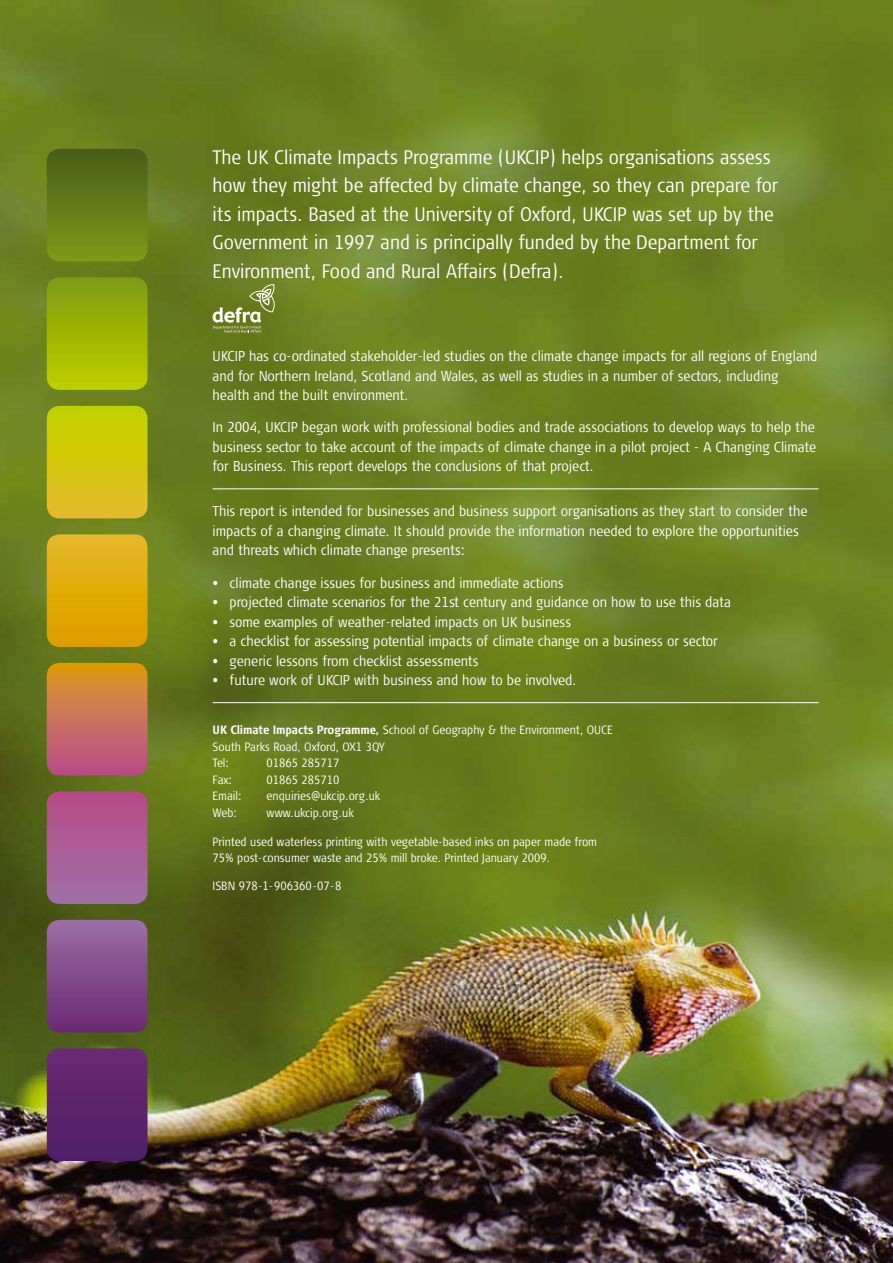
<style>
.page{position:relative;width:893px;height:1263px;background:#fff}
.page>*{position:absolute;margin:0;border:0;box-sizing:border-box;transform-origin:0 0}
.t1{font:300 19.5px/28.5px "Signa Cond Column";color:#fff}
.t2{font:300 14.25px/19.5px "Signa Cond Column";color:#fff}
.t3{font:300 12px/16.5px "Signa Cond Column";color:#fff}
.s1{font-weight:700}
</style>
<div class="page">
<img style="left:0;top:0;width:893px;height:1263px">
<hr style="left:213px;top:488px;width:606px;height:1px;background:#fff">
<hr style="left:213px;top:702px;width:606px;height:1px;background:#fff">
<svg style="left:213px;top:285px;width:61px;height:47px;background:#849448"></svg>
<svg style="left:47px;top:920px;width:101px;height:112px;background:#824b89"></svg>
<svg style="left:47px;top:1048px;width:101px;height:113px;background:#5c246b"></svg>
<svg style="left:47px;top:534px;width:101px;height:113px;background:#dfaa0e"></svg>
<svg style="left:47px;top:791px;width:101px;height:113px;background:#a95d93"></svg>
<svg style="left:47px;top:663px;width:101px;height:112px;background:#c87354"></svg>
<svg style="left:47px;top:406px;width:101px;height:112px;background:#d1c50f"></svg>
<svg style="left:47px;top:277px;width:101px;height:113px;background:#9db306"></svg>
<svg style="left:47px;top:149px;width:101px;height:112px;background:#627a19"></svg>
<p class="t1" style="left:213px;top:143px;width:567px">The UK Climate Impacts Programme (UKCIP) helps organisations assess how they might be affected by climate change, so they can prepare for its impacts. Based at the University of Oxford, UKCIP was set up by the Government in 1997 and is principally funded by the Department for Environment, Food and Rural Affairs (Defra).</p>
<p class="t2" style="left:213px;top:347px;width:606px">UKCIP has co-ordinated stakeholder-led studies on the climate change impacts for all regions of England and for Northern Ireland, Scotland and Wales, as well as studies in a number of sectors, including health and the built environment.</p>
<p class="t2" style="left:213px;top:418px;width:605px;text-align:justify">In 2004, UKCIP began work with professional bodies and trade associations to develop ways to help the business sector to take account of the impacts of climate change in a pilot project - A Changing Climate for Business. This report develops the conclusions of that project.</p>
<p class="t2" style="left:213px;top:502px;width:596px">This report is intended for businesses and business support organisations as they start to consider the impacts of a changing climate. It should provide the information needed to explore the opportunities and threats which climate change presents:</p>
<p class="t2" style="left:213px;top:573px;width:353px">• climate change issues for business and immediate actions</p>
<p class="t2" style="left:213px;top:593px;width:520px">• projected climate scenarios for the 21st century and guidance on how to use this data</p>
<p class="t2" style="left:213px;top:612px;width:360px">• some examples of weather-related impacts on UK business</p>
<p class="t2" style="left:213px;top:632px;width:507px">• a checklist for assessing potential impacts of climate change on a business or sector</p>
<p class="t2" style="left:213px;top:651px;width:268px">• generic lessons from checklist assessments</p>
<p class="t2" style="left:213px;top:671px;width:365px">• future work of UKCIP with business and how to be involved.</p>
<p class="t3" style="left:213px;top:722px;width:402px"><span class="s1">UK Climate Impacts Programme,</span> School of Geography &amp; the Environment, OUCE<br>South Parks Road, Oxford, OX1 3QY<br>Tel:</p>
<p class="t3" style="left:267px;top:755px;width:74px">01865 285717</p>
<p class="t3" style="left:213px;top:771px;width:21px">Fax:</p>
<p class="t3" style="left:267px;top:771px;width:74px">01865 285710</p>
<p class="t3" style="left:213px;top:788px;width:30px">Email:</p>
<p class="t3" style="left:267px;top:788px;width:115px">enquiries@ukcip.org.uk</p>
<p class="t3" style="left:213px;top:804px;width:26px">Web:</p>
<p class="t3" style="left:267px;top:804px;width:89px">www.ukcip.org.uk</p>
<p class="t3" style="left:213px;top:833px;width:386px">Printed used waterless printing with vegetable-based inks on paper made from<br>75% post-consumer waste and 25% mill broke. Printed January 2009.</p>
<p class="t3" style="left:213px;top:878px;width:130px">ISBN 978-1-906360-07-8</p>
</div>
